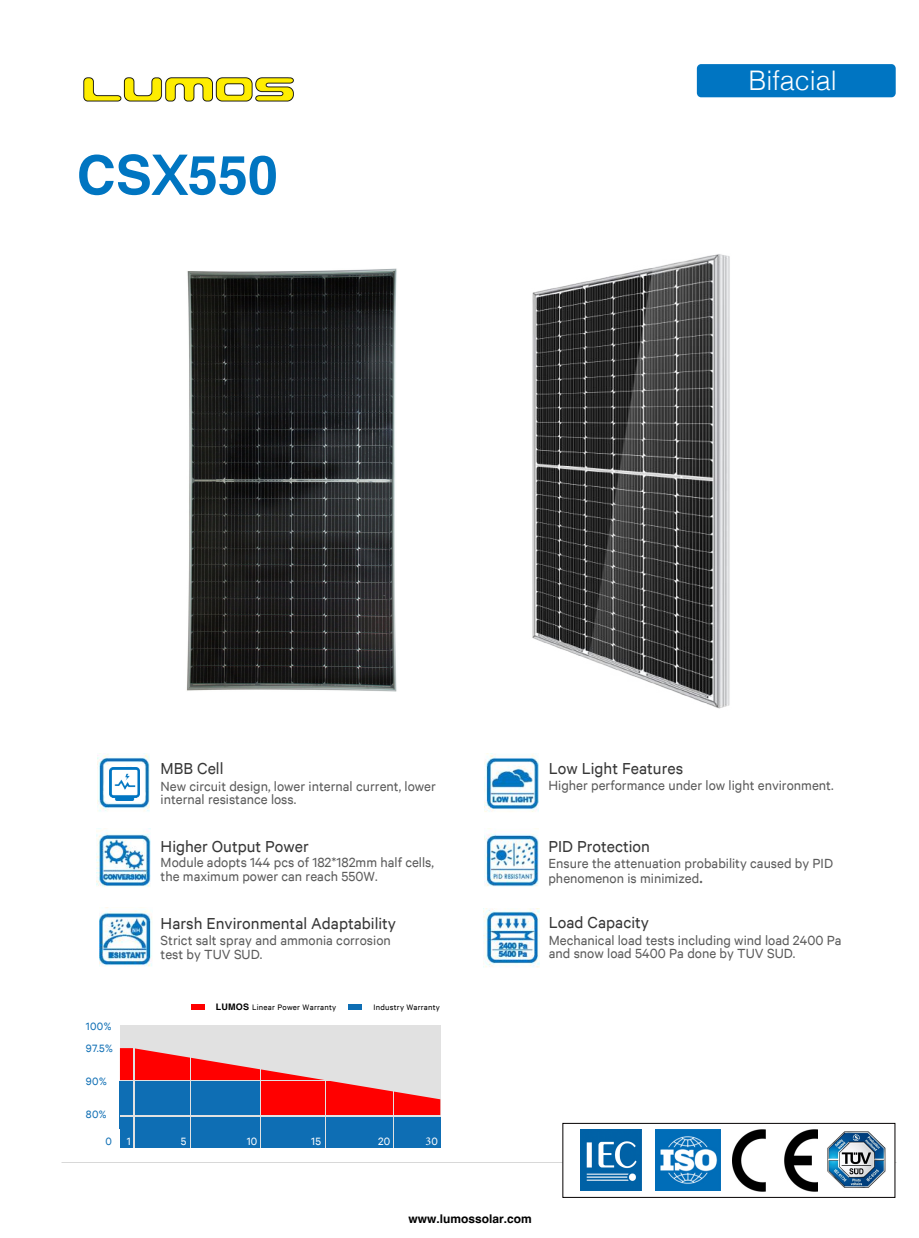
<style>
.page{position:relative;width:919px;height:1238px;background:#fff}
.page>*{position:absolute;margin:0;border:0;box-sizing:border-box;transform-origin:0 0}
.t1{font:700 54px "Helvetica";color:#0075c1}
.t2{font:300 27px "Helvetica";color:#fff}
.t3{font:18px "Calibre";color:#373737}
.t4{font:15px/13.5px "Calibre";color:#5c5c5c}
.t5{font:700 12px "Helvetica";color:#000}
.t6{font:12px/22.2px "Calibre";letter-spacing:.025em;color:#0e6eb4}
.t7{font:12px "Calibre";color:#fff}
.t8{font:12px "Minion Pro";color:#fff}
.t9{font:9px "Calibre";letter-spacing:.025em;color:#000}
.s1{font-weight:400}
.s2{font-family:"Helvetica";font-weight:700}
.s3{color:#fff}
.s4{font-family:"Calibre"}
.s5{font-family:"Adobe Heiti Std"}
</style>
<div class="page">
<div style="left:697px;top:64px;width:198px;height:33px;background:#0075c2;border-radius:4px"></div>
<div style="left:120px;top:1026px;width:320px;height:122px;background:#e1e1e1"></div>
<svg style="left:120px;top:1048px;width:320px;height:67px"></svg>
<div style="left:120px;top:1115px;width:320px;height:33px;background:#0e6eb4"></div>
<div style="left:120px;top:1080px;width:141px;height:48px;background:#0e6eb4"></div>
<hr style="left:120px;top:1115px;width:320px;height:1px;background:#e1e1e1">
<hr style="left:120px;top:1080px;width:250px;height:1px;background:#e1e1e1">
<hr style="left:133px;top:1040px;width:1px;height:108px;background:#e1e1e1">
<hr style="left:190px;top:1050px;width:1px;height:98px;background:#e1e1e1">
<hr style="left:261px;top:1062px;width:1px;height:86px;background:#e1e1e1">
<hr style="left:325px;top:1062px;width:1px;height:86px;background:#e1e1e1">
<hr style="left:393px;top:1085px;width:1px;height:63px;background:#e1e1e1">
<div style="left:348px;top:1004px;width:14px;height:6px;background:#0e6eb4"></div>
<div style="left:191px;top:1004px;width:14px;height:6px;background:#f00"></div>
<img style="left:532px;top:254px;width:198px;height:455px">
<img style="left:100px;top:907px;width:52px;height:59px">
<img style="left:484px;top:828px;width:54px;height:59px">
<img style="left:483px;top:908px;width:57px;height:59px">
<img style="left:96px;top:830px;width:55px;height:57px">
<img style="left:484px;top:754px;width:54px;height:58px">
<img style="left:97px;top:754px;width:53px;height:58px">
<img style="left:110px;top:767px;width:29px;height:33px">
<img style="left:186px;top:268px;width:211px;height:424px">
<div style="left:562px;top:1123px;width:333px;height:74px;background:#fff;border:1px solid #040000"></div>
<img style="left:580px;top:1130px;width:61px;height:60px">
<img style="left:655px;top:1130px;width:66px;height:60px">
<img style="left:732px;top:1129px;width:86px;height:62px">
<img style="left:827px;top:1131px;width:59px;height:57px">
<img style="left:83px;top:77px;width:211px;height:25px">
<h1 class="t1" style="left:77px;top:142px;width:203px">CS<span class="s1">X</span>550</h1>
<h2 class="t2" style="left:748px;top:58px;width:90px">Bifacial</h2>
<p class="t3" style="left:161px;top:758px;width:64px">MBB Cell</p>
<p class="t3" style="left:549px;top:758px;width:136px">Low Light Features</p>
<p class="t4" style="left:548px;top:778px;width:287px">Higher performance under low light environment.</p>
<p class="t4" style="left:161px;top:778px;width:277px">New circuit design, lower internal current, lower internal resistance loss.</p>
<p class="t3" style="left:161px;top:835px;width:150px">Higher Output Power</p>
<p class="t4" style="left:161px;top:855px;width:275px">Module adopts 144 pcs of 182*182mm half cells, the maximum power can reach 550W.</p>
<p class="t3" style="left:161px;top:913px;width:237px">Harsh Environmental Adaptability</p>
<p class="t4" style="left:161px;top:933px;width:232px">Strict salt spray and ammonia corrosion test by TUV SUD.</p>
<p class="t9" style="left:216px;top:1002px;width:122px"><span class="s2">LUMOS</span> Linear Power Warranty</p>
<p class="t9" style="left:374px;top:1002px;width:68px">Industry Warranty</p>
<p class="t6" style="left:86px;top:1015px;width:28px">100%<br>97.5%</p>
<p class="t6" style="left:86px;top:1069px;width:22px">90%</p>
<p class="t6" style="left:86px;top:1103px;width:22px">80%</p>
<p class="t6" style="left:105px;top:1129px;width:27px">0 <span class="s3">1</span></p>
<p class="t7" style="left:181px;top:1134px;width:7px">5</p>
<p class="t7" style="left:247px;top:1134px;width:12px">10</p>
<p class="t7" style="left:311px;top:1134px;width:11px">15</p>
<p class="t8" style="left:425px;top:1133px;width:14px">3<span class="s4">0</span></p>
<p class="t7" style="left:378px;top:1134px;width:14px">20</p>
<p class="t3" style="left:548px;top:835px;width:103px">PID Protection</p>
<p class="t4" style="left:548px;top:855px;width:286px;line-height:14.5px">Ensure the attenuation probability caused by PID phenomenon is minimized<span class="s5">.</span></p>
<p class="t3" style="left:549px;top:912px;width:102px">Load Capacity</p>
<p class="t4" style="left:549px;top:933px;width:294px">Mechanical load tests including wind load 2400 Pa and snow load 5400 Pa done by TUV SUD.</p>
<p class="t5" style="left:408px;top:1211px;width:125px">www.lumossolar.com</p>
</div>
